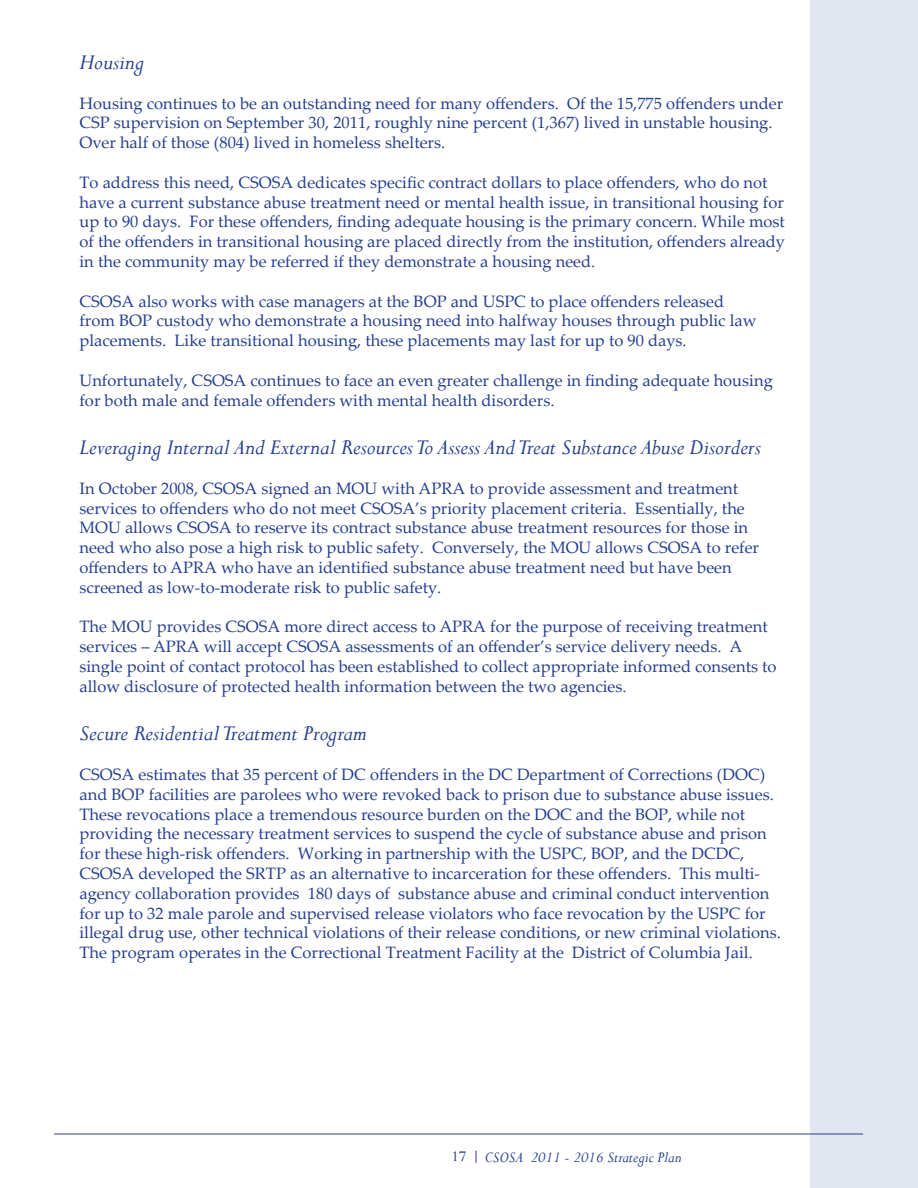
<style>
.page{position:relative;width:918px;height:1188px;background:#fff}
.page>*{position:absolute;margin:0;border:0;box-sizing:border-box;transform-origin:0 0}
.Sub_Headings{font:italic 24px "Perpetua";color:#253f8e}
.body{font:16.5px/19.8px "Palatino Linotype";color:#253f8e}
.t1{font:italic 16.5px "Perpetua";color:#253f8e}
.s1{font-style:normal}
</style>
<div class="page">
<div style="left:810px;top:0;width:108px;height:1188px;background:#e2e6f0"></div>
<hr style="left:54px;top:1134px;width:809px;height:1px;background:#253f8e">
<svg style="left:476px;top:1151px;width:1px;height:12px"></svg>
<p class="Sub_Headings" style="left:80px;top:47px;width:66px">Housing</p>
<p class="body" style="left:80px;top:93px;width:705px">Housing continues to be an outstanding need for many offenders. Of the 15,775 offenders under<br>CSP supervision on September 30, 2011, roughly nine percent (1,367) lived in unstable housing.<br>Over half of those (804) lived in homeless shelters.</p>
<p class="body" style="left:80px;top:172px;width:707px">To address this need, CSOSA dedicates specific contract dollars to place offenders, who do not have a current substance abuse treatment need or mental health issue, in transitional housing for up to 90 days. For these offenders, finding adequate housing is the primary concern. While most of the offenders in transitional housing are placed directly from the institution, offenders already in the community may be referred if they demonstrate a housing need.</p>
<p class="body" style="left:80px;top:291px;width:679px">CSOSA also works with case managers at the BOP and USPC to place offenders released from BOP custody who demonstrate a housing need into halfway houses through public law placements. Like transitional housing, these placements may last for up to 90 days.</p>
<p class="body" style="left:80px;top:370px;width:695px">Unfortunately, CSOSA continues to face an even greater challenge in finding adequate housing for both male and female offenders with mental health disorders.</p>
<p class="Sub_Headings" style="left:80px;top:432px;width:683px">Leveraging Internal And External Resources To Assess And Treat Substance Abuse Disorders</p>
<p class="body" style="left:80px;top:478px;width:681px">In October 2008, CSOSA signed an MOU with APRA to provide assessment and treatment services to offenders who do not meet CSOSA’s priority placement criteria. Essentially, the MOU allows CSOSA to reserve its contract substance abuse treatment resources for those in need who also pose a high risk to public safety. Conversely, the MOU allows CSOSA to refer offenders to APRA who have an identified substance abuse treatment need but have been screened as low-to-moderate risk to public safety.</p>
<p class="body" style="left:80px;top:616px;width:699px">The MOU provides CSOSA more direct access to APRA for the purpose of receiving treatment services – APRA will accept CSOSA assessments of an offender’s service delivery needs. A single point of contact protocol has been established to collect appropriate informed consents to allow disclosure of protected health information between the two agencies.</p>
<p class="Sub_Headings" style="left:80px;top:718px;width:289px">Secure Residential Treatment Program</p>
<p class="body" style="left:80px;top:764px;width:703px">CSOSA estimates that 35 percent of DC offenders in the DC Department of Corrections (DOC) and BOP facilities are parolees who were revoked back to prison due to substance abuse issues.<br>These revocations place a tremendous resource burden on the DOC and the BOP, while not providing the necessary treatment services to suspend the cycle of substance abuse and prison for these high-risk offenders. Working in partnership with the USPC, BOP, and the DCDC, CSOSA developed the SRTP as an alternative to incarceration for these offenders. This multi&shy;agency collaboration provides 180 days of substance abuse and criminal conduct intervention for up to 32 male parole and supervised release violators who face revocation by the USPC for illegal drug use, other technical violations of their release conditions, or new criminal violations.<br>The program operates in the Correctional Treatment Facility at the District of Columbia Jail.</p>
<p class="t1" style="left:451px;top:1147px;width:232px"><span class="s1">17</span> CSOSA 2011 - 2016 Strategic Plan</p>
</div>
